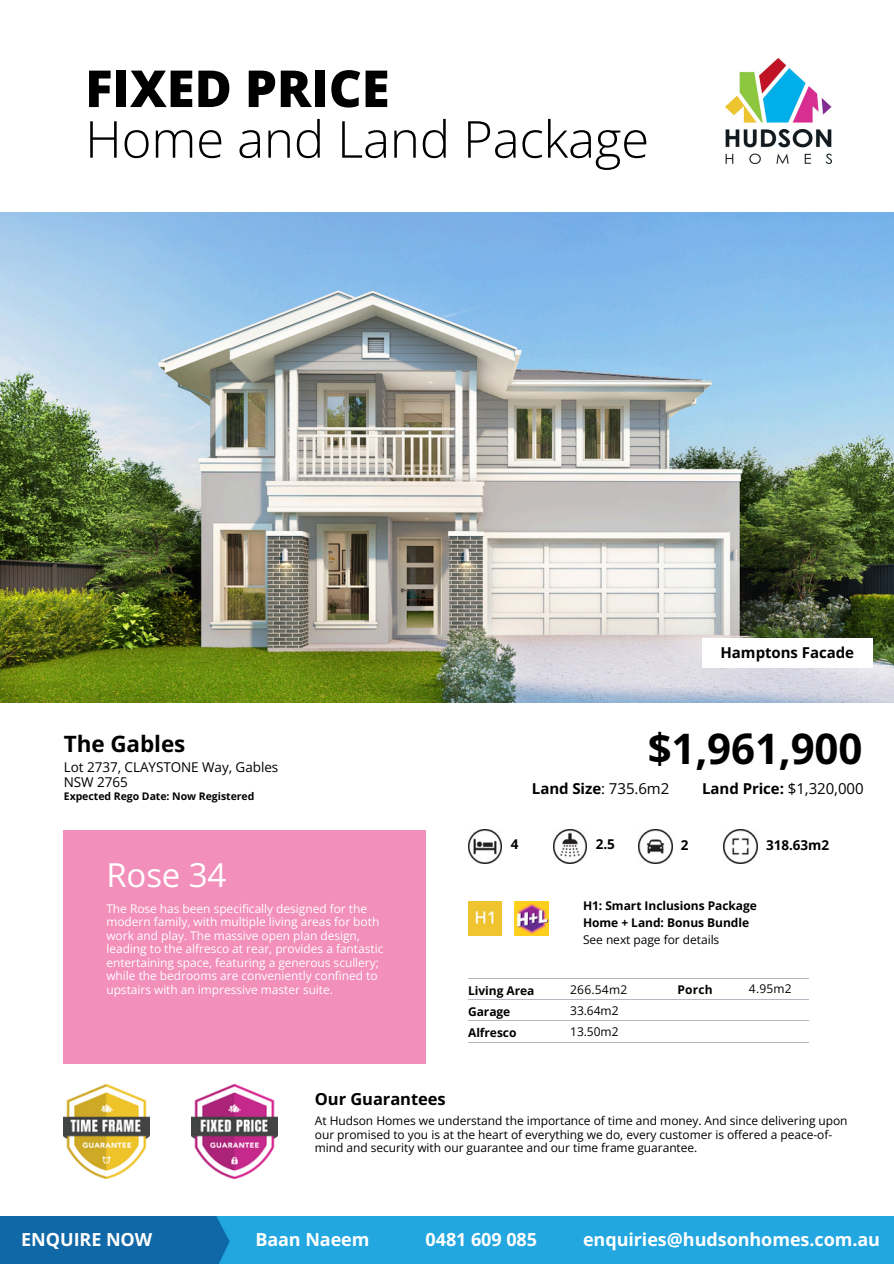
<style>
.page{position:relative;width:894px;height:1264px;background:#fff}
.page>*{position:absolute;margin:0;border:0;box-sizing:border-box;transform-origin:0 0}
.t1{font:300 51px/50.7px "Open Sans";letter-spacing:-.005em;color:#000}
.t2{font:700 42px "Open Sans";letter-spacing:-.005em;color:#000}
.t3{font:33px "Open Sans";letter-spacing:-.005em;color:#fff}
.t4{font:700 22.5px "Open Sans";letter-spacing:-.005em;color:#000}
.t5{font:700 18px "Open Sans";letter-spacing:-.005em;color:#fff}
.t6{font:700 16.5px "Open Sans";letter-spacing:-.005em;color:#000}
.t7{font:700 15px "Open Sans";letter-spacing:-.005em;color:#000}
.t8{font:13.5px/14.9px "Open Sans";letter-spacing:-.005em;color:#000}
.t9{font:700 13.5px "Open Sans";letter-spacing:-.005em;color:#000}
.t10{font:12px/13.5px "Open Sans";letter-spacing:-.005em;color:#fff}
.t11{font:12px/13.5px "Open Sans";letter-spacing:-.005em;color:#000}
.t12{font:700 12px/21px "Open Sans";letter-spacing:-.005em;color:#000}
.t13{font:700 10.5px "Open Sans";letter-spacing:-.005em;color:#000}
.s1{font-weight:800}
.s2{font-weight:400}
</style>
<div class="page">
<div style="left:64px;top:829px;width:361px;height:234px;background:#f28fba"></div>
<img style="left:0;top:1216px;width:893px;height:47px">
<img style="left:0;top:213px;width:893px;height:489px">
<hr style="left:468px;top:978px;width:340px;height:1px;background:#b3b8c2">
<hr style="left:468px;top:999px;width:340px;height:1px;background:#b3b8c2">
<hr style="left:468px;top:1020px;width:340px;height:1px;background:#b3b8c2">
<hr style="left:468px;top:1041px;width:340px;height:1px;background:#b3b8c2">
<div style="left:702px;top:638px;width:170px;height:30px;background:#fff"></div>
<img style="left:468px;top:829px;width:33px;height:34px">
<img style="left:553px;top:829px;width:33px;height:34px">
<img style="left:638px;top:829px;width:34px;height:34px">
<img style="left:723px;top:829px;width:34px;height:34px">
<img style="left:468px;top:901px;width:33px;height:34px">
<img style="left:514px;top:901px;width:34px;height:34px">
<img style="left:64px;top:1084px;width:85px;height:94px">
<img style="left:191px;top:1084px;width:86px;height:94px">
<img style="left:725px;top:58px;width:105px;height:106px">
<h5 class="t1" style="left:85px;top:62px;width:565px"><span class="s1">FIXED PRICE<br></span>Home and Land Package</h5>
<h3 class="t7" style="left:720px;top:642px;width:135px">Hamptons Facade</h3>
<p class="t4" style="left:64px;top:727px;width:123px">The Gables</p>
<p class="t8" style="left:64px;top:759px;width:216px">Lot 2737, CLAYSTONE Way, Gables<br>NSW 2765</p>
<p class="t13" style="left:64px;top:788px;width:192px">Expected Rego Date: Now Registered</p>
<h5 class="t3" style="left:106px;top:851px;width:121px">Rose 34</h5>
<p class="t10" style="left:106px;top:901px;width:278px">The Rose has been specifically designed for the modern family, with multiple living areas for both work and play. The massive open plan design, leading to the alfresco at rear, provides a fantastic entertaining space, featuring a generous scullery; while the bedrooms are conveniently confined to upstairs with an impressive master suite.</p>
<h4 class="t6" style="left:315px;top:1086px;width:132px">Our Guarantees</h4>
<p class="t2" style="left:647px;top:719px;width:216px">$1,961,900</p>
<p class="t7" style="left:702px;top:778px;width:163px">Land Price: <span class="s2">$1,320,000</span></p>
<p class="t7" style="left:531px;top:778px;width:139px">Land Size<span class="s2">: 735.6m2</span></p>
<p class="t9" style="left:510px;top:834px;width:9px">4</p>
<p class="t9" style="left:595px;top:834px;width:21px">2.5</p>
<p class="t9" style="left:680px;top:835px;width:9px">2</p>
<p class="t9" style="left:765px;top:835px;width:65px">318.63m2</p>
<p class="t12" style="left:468px;top:979px;width:68px">Living Area<br>Garage<br>Alfresco</p>
<p class="t12" style="left:583px;top:896px;width:175px;line-height:17px">H1: Smart Inclusions Package<br>Home + Land: Bonus Bundle<br><span class="s2">See next page for details</span></p>
<p class="t11" style="left:570px;top:982px;width:58px">266.54m2</p>
<p class="t12" style="left:677px;top:979px;width:37px">Porch</p>
<p class="t11" style="left:570px;top:1003px;width:50px">33.64m2</p>
<h5 class="t11" style="left:570px;top:1024px;width:50px">13.50m2</h5>
<p class="t11" style="left:748px;top:981px;width:44px">4.95m2</p>
<p class="t11" style="left:315px;top:1113px;width:534px">At Hudson Homes we understand the importance of time and money. And since delivering upon our promised to you is at the heart of everything we do, every customer is offered a peace-of&shy;mind and security with our guarantee and our time frame guarantee.</p>
<p class="t5" style="left:21px;top:1226px;width:132px">ENQUIRE NOW</p>
<p class="t5" style="left:255px;top:1226px;width:116px">Baan Naeem</p>
<p class="t5" style="left:425px;top:1226px;width:113px">0481 609 085</p>
<p class="t5" style="left:583px;top:1226px;width:298px">enquiries@hudsonhomes.com.au</p>
</div>
